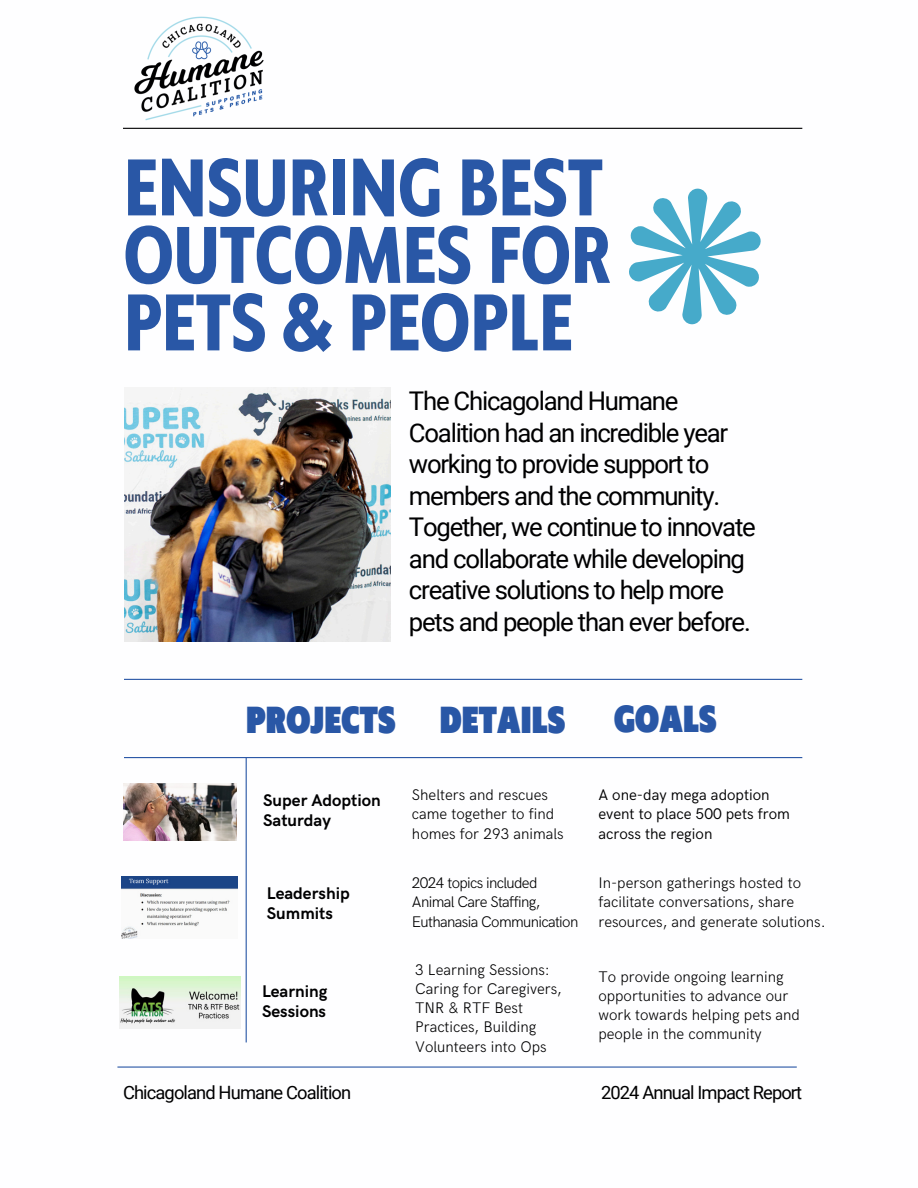
<style>
.page{position:relative;width:918px;height:1188px;background:#fff}
.page>*{position:absolute;margin:0;border:0;box-sizing:border-box;transform-origin:0 0}
.t1{font:700 75px/67.5px "Klein Condensed";letter-spacing:.005em;color:#2957a6;text-align:justify}
.t2{font:900 35.25px "Klein Condensed";letter-spacing:.005em;color:#2957a6}
.t3{font:25.8px/31.5px "Roboto";letter-spacing:-.05em;color:#000001}
.t4{font:18.3px "Roboto";letter-spacing:-.045em;color:#000001}
.t5{font:700 16.95px/20.2px "HK Grotesk";color:#000001}
.t6{font:300 15.45px/19.2px "HK Grotesk";color:#000001}
.t7{font:300 15.45px/19.2px "HK Grotesk";letter-spacing:-.04em;color:#000001}
.t8{font:15.45px/19.2px "HK Grotesk";color:#000001}
</style>
<div class="page">
<hr style="left:124px;top:757px;width:678px;height:1px;background:#2957a6">
<hr style="left:246px;top:758px;width:1px;height:284px;background:#2957a6">
<hr style="left:124px;top:679px;width:678px;height:1px;background:#2957a6">
<hr style="left:123px;top:128px;width:679px;height:1px;background:#000001">
<hr style="left:117px;top:1066px;width:680px;height:2px;background:#2957a6">
<img style="left:124px;top:16px;width:150px;height:113px">
<img style="left:124px;top:388px;width:267px;height:254px">
<img style="left:123px;top:783px;width:114px;height:58px">
<svg style="left:629px;top:188px;width:132px;height:137px"></svg>
<img style="left:122px;top:876px;width:116px;height:62px">
<img style="left:120px;top:977px;width:120px;height:51px">
<p class="t1" style="left:124px;top:160px;width:488px">ENSURING BEST OUTCOMES FOR PETS &amp; PEOPLE</p>
<p class="t3" style="left:409px;top:386px;width:348px">The Chicagoland Humane<br>Coalition had an incredible year working to provide support to members and the community.<br>Together, we continue to innovate and collaborate while developing creative solutions to help more pets and people than ever before.</p>
<p class="t2" style="left:246px;top:702px;width:151px">PROJECTS</p>
<p class="t2" style="left:440px;top:702px;width:127px">DETAILS</p>
<p class="t2" style="left:614px;top:701px;width:104px">GOALS</p>
<h1 class="t5" style="left:263px;top:791px;width:119px">Super Adoption<br>Saturday</h1>
<p class="t5" style="left:267px;top:884px;width:84px">Leadership<br>Summits</p>
<p class="t5" style="left:262px;top:982px;width:67px">Learning<br>Sessions</p>
<h3 class="t6" style="left:412px;top:786px;width:153px">Shelters and rescues came together to find homes for 293 animals</h3>
<p class="t7" style="left:412px;top:874px;width:168px">2024 topics included<br>Animal Care Staffing,<br>Euthanasia Communication</p>
<h2 class="t6" style="left:415px;top:961px;width:148px">3 Learning Sessions:<br>Caring for Caregivers,<br>TNR &amp; RTF Best<br>Practices, Building<br>Volunteers into Ops</h2>
<h2 class="t8" style="left:598px;top:786px;width:193px">A one-day mega adoption event to place 500 pets from across the region</h2>
<h2 class="t6" style="left:598px;top:874px;width:229px">In-person gatherings hosted to facilitate conversations, share resources, and generate solutions.</h2>
<p class="t6" style="left:598px;top:968px;width:203px">To provide ongoing learning opportunities to advance our work towards helping pets and people in the community</p>
<p class="t4" style="left:123px;top:1082px;width:230px">Chicagoland Humane Coalition</p>
<h4 class="t4" style="left:601px;top:1082px;width:203px">2024 Annual Impact Report</h4>
</div>
